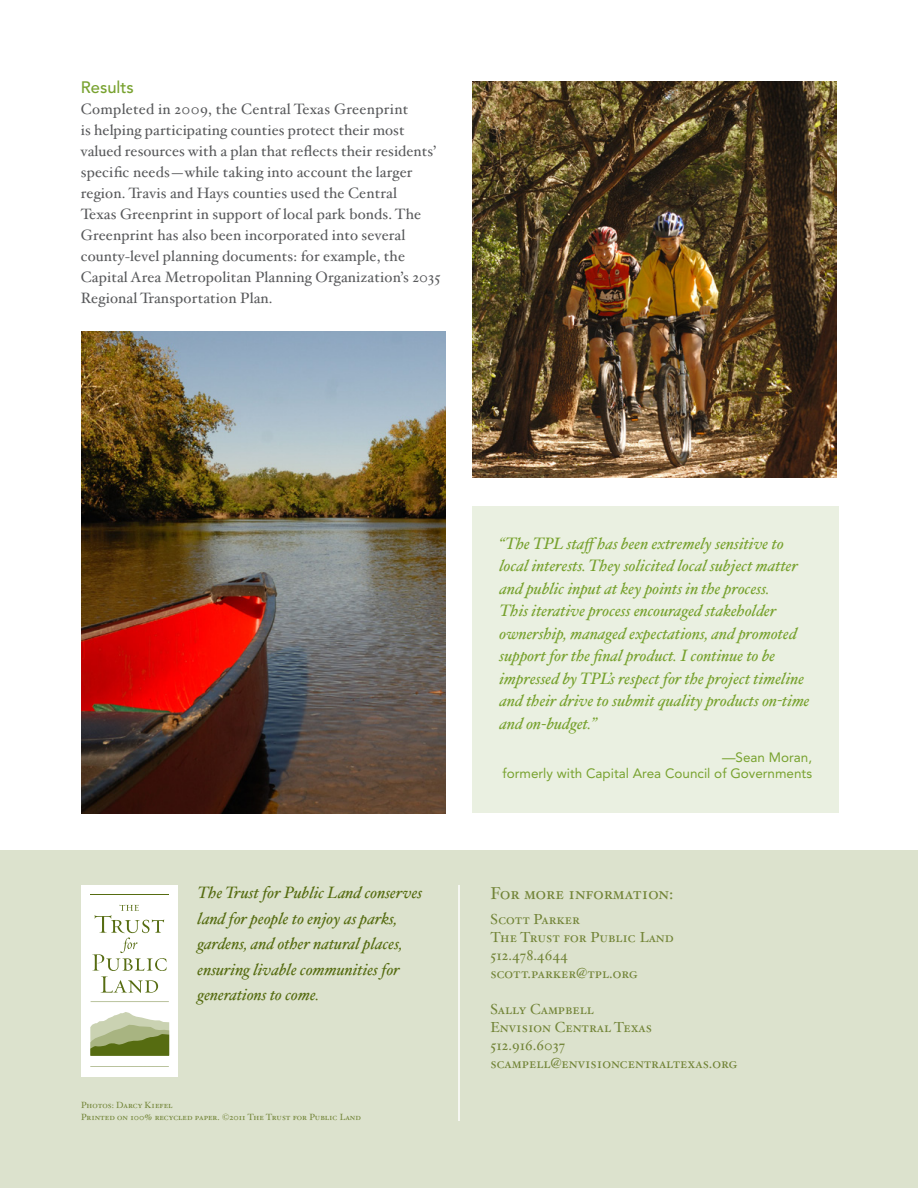
<style>
.page{position:relative;width:918px;height:1188px;background:#fff}
.page>*{position:absolute;margin:0;border:0;box-sizing:border-box;transform-origin:0 0}
.t1{font:17.25px "Hoefler Txt Roman SC";color:#728437}
.t2{font:italic 16.5px/22.5px "Hoefler Text";color:#78a22f}
.t3{font:italic 16.5px/25.5px "Hoefler Txt";color:#566c11}
.t4{font:500 16.5px "Avenir LT Std";color:#78a22f}
.t5{font:15px/21px "Hoefler Txt";letter-spacing:.01em;color:#58595b}
.t6{font:14.55px/18px "Hoefler Txt Roman SC";color:#728437}
.t7{font:13.5px/16.5px "Avenir LT Std";color:#78a22f;text-align:right}
.t8{font:9px/12px "Hoefler Txt Roman SC";color:#728437}
</style>
<div class="page">
<div style="left:472px;top:507px;width:367px;height:306px;background:#eaf0e1"></div>
<div style="left:0;top:850px;width:918px;height:338px;background:#dce2cd"></div>
<div style="left:81px;top:885px;width:97px;height:191px;background:#fff"></div>
<svg style="left:90px;top:1012px;width:79px;height:44px;background:#a2af7b"></svg>
<hr style="left:90px;top:1066px;width:79px;height:1px;background:#566c11">
<hr style="left:91px;top:894px;width:78px;height:1px;background:#566c11">
<hr style="left:91px;top:1002px;width:78px;height:1px;background:#566c11">
<svg style="left:92px;top:905px;width:75px;height:88px"></svg>
<img style="left:81px;top:332px;width:365px;height:481px">
<img style="left:472px;top:81px;width:364px;height:396px">
<hr style="left:458px;top:885px;width:2px;height:236px;background:#fff">
<p class="t4" style="left:81px;top:78px;width:55px">Results</p>
<p class="t5" style="left:81px;top:99px;width:361px">Completed in 2009, the Central Texas Greenprint<br>is helping participating counties protect their most valued resources with a plan that reflects their residents’ specific needs—while taking into account the larger region. Travis and Hays counties used the Central<br>Texas Greenprint in support of local park bonds. The Greenprint has also been incorporated into several county-level planning documents: for example, the Capital Area Metropolitan Planning Organization’s 2035<br>Regional Transportation Plan.</p>
<p class="t2" style="left:500px;top:532px;width:312px">“The TPL staffhas been extremely sensitive to local interests. They solicited local subject matter and public input at key points in the process.<br>This iterative process encouraged stakeholder ownership, managed expectations, and promoted support for the final product. I continue to be impressed by TPL’s respect for the project timeline and their drive to submit quality products on-time and on-budget.”</p>
<p class="t7" style="left:502px;top:749px;width:311px">—Sean Moran,<br>formerly with Capital Area Council of Governments</p>
<p class="t3" style="left:198px;top:880px;width:226px">The Trust for Public Land conserves land for people to enjoy as parks, gardens, and other natural places, ensuring livable communities for generations to come.</p>
<p class="t1" style="left:490px;top:882px;width:184px">For more information:</p>
<p class="t6" style="left:490px;top:910px;width:185px">Scott Parker<br>The Trust for Public Land<br>512.478.4644 scott.parker@tpl.org</p>
<p class="t6" style="left:490px;top:1000px;width:249px">Sally Campbell<br>Envision Central Texas<br>512.916.6037 scampell@envisioncentraltexas.org</p>
<p class="t8" style="left:81px;top:1099px;width:281px">Photos: Darcy Kiefel<br>Printed on 100% recycled paper. ©2011 The Trust for Public Land</p>
</div>
